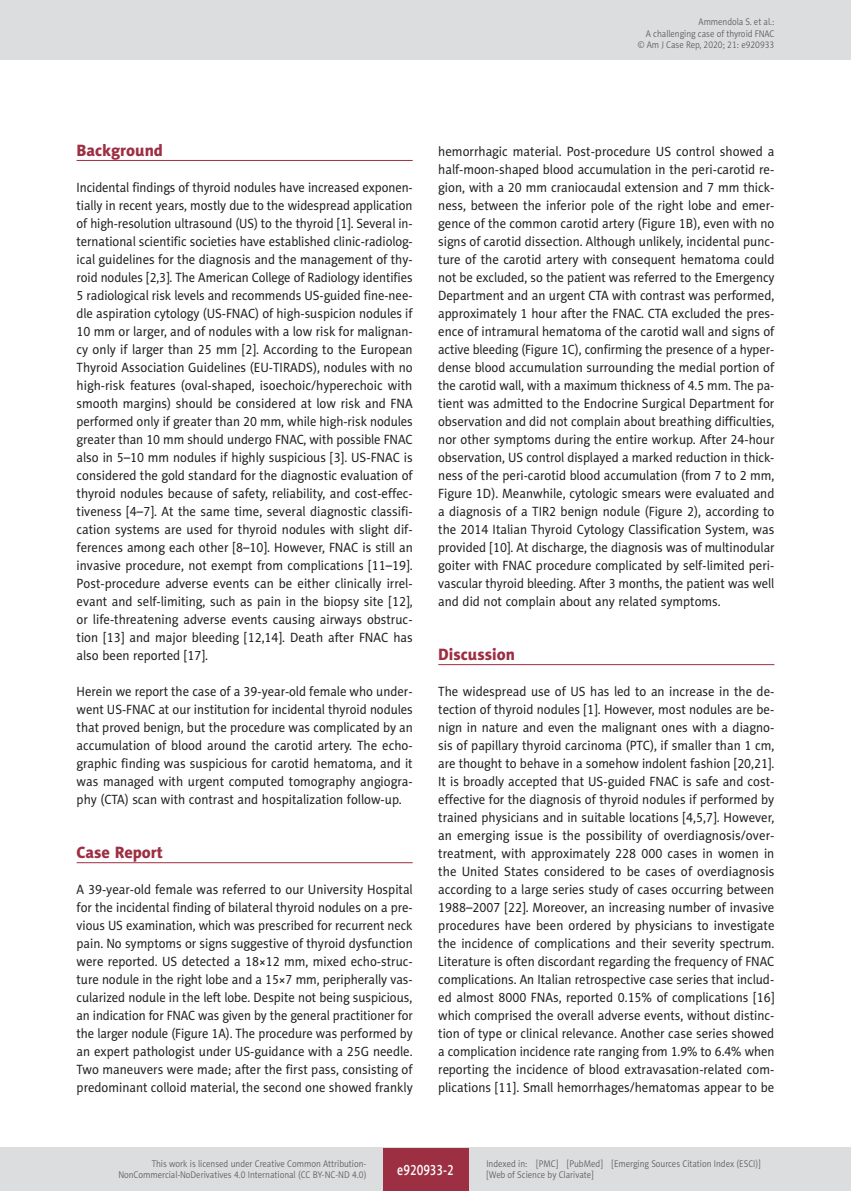
<style>
.page{position:relative;width:851px;height:1191px;background:#fff}
.page>*{position:absolute;margin:0;border:0;box-sizing:border-box;transform-origin:0 0}
.AJCR_Headline_1{font:16.5px "Naomi Sans EFN Heavy";color:#9d2f42}
.AJCR_e-PAGINA{font:15px "Naomi Sans EFN Medium";color:#fff;scale:.8 1}
.AJCR_Body{font:13.5px/18px "Naomi Sans EFN";color:#231f20;text-align:justify;scale:.95 1}
.AJCR_Body-2{font:13.5px/18px "Naomi Sans EFN";color:#231f20;text-align:justify;scale:.94 1}
.AJCR_pagina_zywa{font:9.75px/11.2px "Naomi Sans EFN Light";color:#57585a;text-align:right;scale:.9 1}
.AJCR_pagina_sygnatur{font:9.75px "Naomi Sans EFN Light";color:#57585a;scale:.9 1}
</style>
<div class="page">
<hr style="left:77px;top:160px;width:335px;height:1px;background:#9d2f42">
<hr style="left:77px;top:862px;width:335px;height:1px;background:#9d2f42">
<hr style="left:438px;top:664px;width:336px;height:1px;background:#9d2f42">
<div style="left:0;top:0;width:850px;height:60px;background:#dcdddf"></div>
<hr style="left:850px;top:0;width:1px;height:60px;background:#dcdddf">
<div style="left:0;top:1148px;width:850px;height:43px;background:#dcdddf"></div>
<div style="left:383px;top:1147px;width:85px;height:43px;background:#9d2f42"></div>
<p class="AJCR_pagina_zywa" style="left:645px;top:16px;width:144px">Ammendola S. et al.:<br>A challenging case of thyroid FNAC</p>
<p class="AJCR_pagina_sygnatur" style="left:637px;top:39px;width:153px">© Am J Case Rep, 2020; 21: e920933</p>
<p class="AJCR_Headline_1" style="left:77px;top:140px;width:88px">Background</p>
<p class="AJCR_Body-2" style="left:77px;top:178px;width:359px">Incidental findings of thyroid nodules have increased exponen&shy;tially in recent years, mostly due to the widespread application of high-resolution ultrasound (US) to the thyroid [1]. Several in&shy;ternational scientific societies have established clinic-radiolog&shy;ical guidelines for the diagnosis and the management of thy&shy;roid nodules [2,3]. The American College of Radiology identifies 5 radiological risk levels and recommends US-guided fine-nee&shy;dle aspiration cytology (US-FNAC) of high-suspicion nodules if 10 mm or larger, and of nodules with a low risk for malignan&shy;cy only if larger than 25 mm [2]. According to the European Thyroid Association Guidelines (EU-TIRADS), nodules with no high-risk features (oval-shaped, isoechoic/hyperechoic with smooth margins) should be considered at low risk and FNA performed only if greater than 20 mm, while high-risk nodules greater than 10 mm should undergo FNAC, with possible FNAC also in 5–10 mm nodules if highly suspicious [3]. US-FNAC is considered the gold standard for the diagnostic evaluation of thyroid nodules because of safety, reliability, and cost-effec&shy;tiveness [4–7]. At the same time, several diagnostic classifi&shy;cation systems are used for thyroid nodules with slight dif&shy;ferences among each other [8–10]. However, FNAC is still an invasive procedure, not exempt from complications [11–19].<br>Post-procedure adverse events can be either clinically irrel&shy;evant and self-limiting, such as pain in the biopsy site [12], or life-threatening adverse events causing airways obstruc&shy;tion [13] and major bleeding [12,14]. Death after FNAC has also been reported [17].</p>
<p class="AJCR_Body" style="left:77px;top:682px;width:355px">Herein we report the case of a 39-year-old female who under&shy;went US-FNAC at our institution for incidental thyroid nodules that proved benign, but the procedure was complicated by an accumulation of blood around the carotid artery. The echo&shy;graphic finding was suspicious for carotid hematoma, and it was managed with urgent computed tomography angiogra&shy;phy (CTA) scan with contrast and hospitalization follow-up.</p>
<p class="AJCR_Headline_1" style="left:77px;top:842px;width:88px">Case Report</p>
<p class="AJCR_Body" style="left:77px;top:880px;width:355px">A 39-year-old female was referred to our University Hospital for the incidental finding of bilateral thyroid nodules on a pre&shy;vious US examination, which was prescribed for recurrent neck pain. No symptoms or signs suggestive of thyroid dysfunction were reported. US detected a 18×12 mm, mixed echo-struc&shy;ture nodule in the right lobe and a 15×7 mm, peripherally vas&shy;cularized nodule in the left lobe. Despite not being suspicious, an indication for FNAC was given by the general practitioner for the larger nodule (Figure 1A). The procedure was performed by an expert pathologist under US-guidance with a 25G needle.<br>Two maneuvers were made; after the first pass, consisting of predominant colloid material, the second one showed frankly</p>
<p class="AJCR_Body" style="left:438px;top:142px;width:355px">hemorrhagic material. Post-procedure US control showed a half-moon-shaped blood accumulation in the peri-carotid re&shy;gion, with a 20 mm craniocaudal extension and 7 mm thick&shy;ness, between the inferior pole of the right lobe and emer&shy;gence of the common carotid artery (Figure 1B), even with no signs of carotid dissection. Although unlikely, incidental punc&shy;ture of the carotid artery with consequent hematoma could not be excluded, so the patient was referred to the Emergency Department and an urgent CTA with contrast was performed, approximately 1 hour after the FNAC. CTA excluded the pres&shy;ence of intramural hematoma of the carotid wall and signs of active bleeding (Figure 1C), confirming the presence of a hyper&shy;dense blood accumulation surrounding the medial portion of the carotid wall, with a maximum thickness of 4.5 mm. The pa&shy;tient was admitted to the Endocrine Surgical Department for observation and did not complain about breathing difficulties, nor other symptoms during the entire workup. After 24-hour observation, US control displayed a marked reduction in thick&shy;ness of the peri-carotid blood accumulation (from 7 to 2 mm, Figure 1D). Meanwhile, cytologic smears were evaluated and a diagnosis of a TIR2 benign nodule (Figure 2), according to the 2014 Italian Thyroid Cytology Classification System, was provided [10]. At discharge, the diagnosis was of multinodular goiter with FNAC procedure complicated by self-limited peri&shy;vascular thyroid bleeding. After 3 months, the patient was well and did not complain about any related symptoms.</p>
<p class="AJCR_Headline_1" style="left:438px;top:644px;width:78px">Discussion</p>
<p class="AJCR_Body" style="left:438px;top:682px;width:355px">The widespread use of US has led to an increase in the de&shy;tection of thyroid nodules [1]. However, most nodules are be&shy;nign in nature and even the malignant ones with a diagno&shy;sis of papillary thyroid carcinoma (PTC), if smaller than 1 cm, are thought to behave in a somehow indolent fashion [20,21].<br>It is broadly accepted that US-guided FNAC is safe and cost&shy;effective for the diagnosis of thyroid nodules if performed by trained physicians and in suitable locations [4,5,7]. However, an emerging issue is the possibility of overdiagnosis/over&shy;treatment, with approximately 228 000 cases in women in the United States considered to be cases of overdiagnosis according to a large series study of cases occurring between 1988–2007 [22]. Moreover, an increasing number of invasive procedures have been ordered by physicians to investigate the incidence of complications and their severity spectrum.<br>Literature is often discordant regarding the frequency of FNAC complications. An Italian retrospective case series that includ&shy;ed almost 8000 FNAs, reported 0.15% of complications [16] which comprised the overall adverse events, without distinc&shy;tion of type or clinical relevance. Another case series showed a complication incidence rate ranging from 1.9% to 6.4% when reporting the incidence of blood extravasation-related com&shy;plications [11]. Small hemorrhages/hematomas appear to be</p>
<p class="AJCR_pagina_zywa" style="left:118px;top:1158px;width:277px">This work is licensed under Creative Common Attribution-<br>NonCommercial-NoDerivatives 4.0 International (CC BY-NC-ND 4.0)</p>
<p class="AJCR_e-PAGINA" style="left:397px;top:1160px;width:72px">e920933-2</p>
<p class="AJCR_pagina_zywa" style="left:486px;top:1158px;width:306px;text-align:left">Indexed in: [PMC] [PubMed] [Emerging Sources Citation Index (ESCI)] [Web of Science by Clarivate]</p>
</div>
